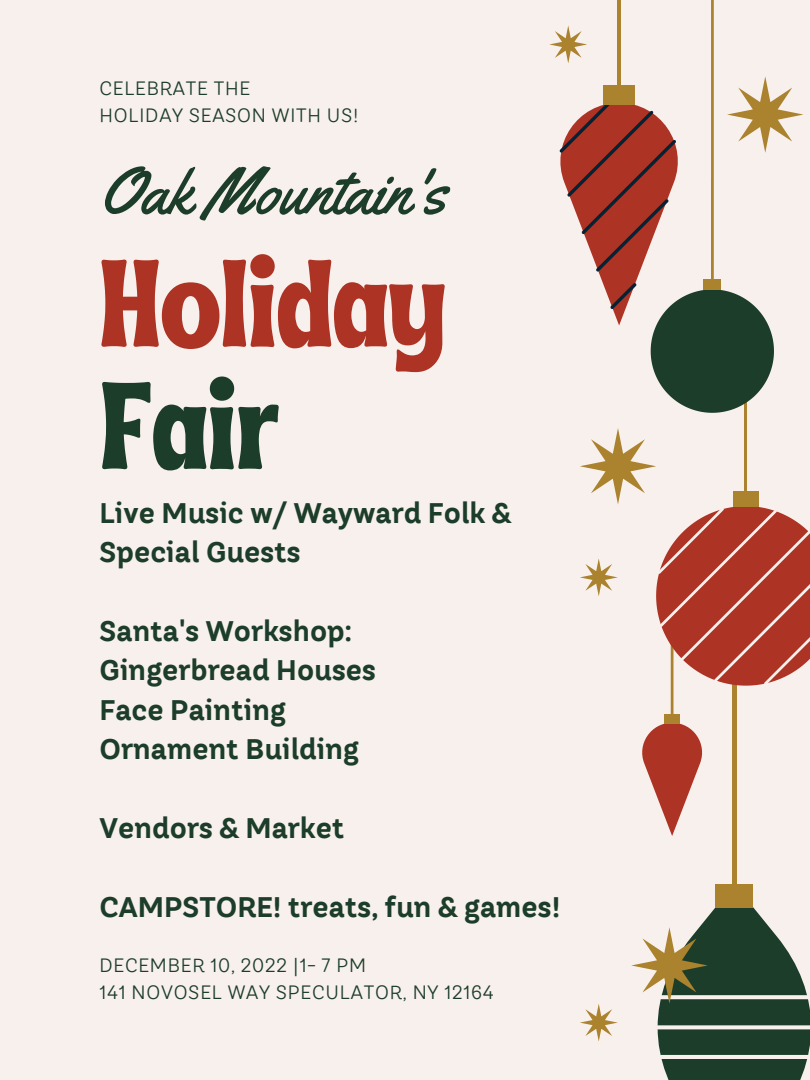
<style>
.page{position:relative;width:810px;height:1080px;background:#f8f0ec}
.page>*{position:absolute;margin:0;border:0;box-sizing:border-box;transform-origin:0 0}
.t1{font:123.62px "Ayr Tropika Island Int";color:#ad3324}
.t2{font:123.62px "Ayr Tropika Island Int";color:#1c3d2a}
.t3{font:65.25px "Yellowtail";color:#1c3d2a}
.t4{font:700 28.25px/39.4px "TT Hazelnuts";color:#1c3d2a}
.t5{font:19.25px/26.9px "TT Hazelnuts";letter-spacing:.045em;color:#1c3d2a}
</style>
<div class="page">
<hr style="left:732px;top:665px;width:4px;height:233px;background:#ab822d">
<svg style="left:642px;top:723px;width:61px;height:113px"></svg>
<div style="left:664px;top:714px;width:16px;height:10px;background:#ab822d"></div>
<hr style="left:671px;top:598px;width:3px;height:122px;background:#ab822d">
<hr style="left:745px;top:344px;width:2px;height:157px;background:#ab822d">
<hr style="left:617px;top:0;width:4px;height:98px;background:#ab822d">
<svg style="left:559px;top:76px;width:244px;height:337px"></svg>
<svg style="left:631px;top:884px;width:179px;height:196px"></svg>
<svg style="left:580px;top:428px;width:230px;height:258px"></svg>
<svg style="left:549px;top:25px;width:38px;height:38px"></svg>
<svg style="left:580px;top:1004px;width:38px;height:38px"></svg>
<hr style="left:711px;top:0;width:3px;height:283px;background:#ab822d">
<p class="t5" style="left:100px;top:74px;width:261px">CELEBRATE THE<br>HOLIDAY SEASON WITH US!</p>
<h2 class="t3" style="left:100px;top:150px;width:348px">Oak Mountain's</h2>
<h1 class="t1" style="left:100px;top:186px;width:348px">Holiday</h1>
<h1 class="t2" style="left:100px;top:308px;width:181px">Fair</h1>
<p class="t4" style="left:100px;top:493px;width:413px">Live Music w/ Wayward Folk &amp;<br>Special Guests</p>
<p class="t4" style="left:100px;top:611px;width:278px">Santa's Workshop:<br>Gingerbread Houses<br>Face Painting<br>Ornament Building</p>
<p class="t4" style="left:100px;top:808px;width:246px">Vendors &amp; Market</p>
<p class="t4" style="left:100px;top:887px;width:462px">CAMPSTORE! treats, fun &amp; games!</p>
<p class="t5" style="left:100px;top:951px;width:396px">DECEMBER 10, 2022 |1- 7 PM<br>141 NOVOSEL WAY SPECULATOR, NY 12164</p>
</div>
